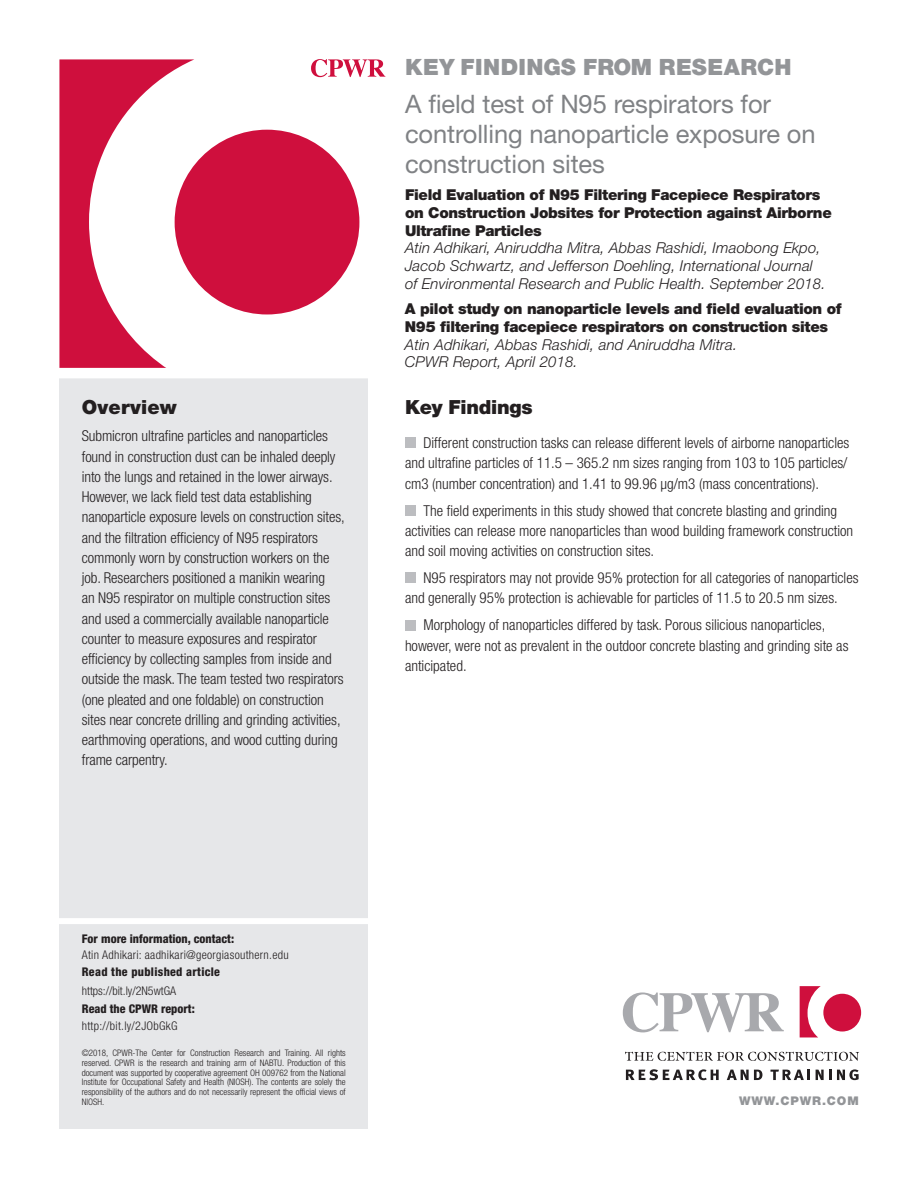
<style>
.page{position:relative;width:918px;height:1188px;background:#fff}
.page>*{position:absolute;margin:0;border:0;box-sizing:border-box;transform-origin:0 0}
._1__Description_Titl{font:25.5px/30px "Helvetica Neue LT Std";letter-spacing:-.005em;color:#808285}
.t1{font:900 22.5px "Helvetica Neue LT Std";letter-spacing:.025em;color:#939598}
._6__Key_Findings_Hea{font:900 19.5px "Helvetica Neue LT Std";letter-spacing:-.015em;color:#231f20}
._4__Overview_Heading{font:900 19.5px "Helvetica Neue LT Std";letter-spacing:.01em;color:#231f20}
._7__Key_Findings_Bod{font:300 condensed 15px/20.2px "Helvetica Neue LT Std";color:#231f20}
._5__Overview_Body{font:300 condensed 15px/20.2px "Helvetica Neue LT Std";letter-spacing:-.005em;color:#231f20}
._3__Author_s_line{font:italic 300 15px/16.5px "Helvetica Neue LT Std";letter-spacing:.01em;color:#231f20}
._2__Title_of_Researc{font:900 15px/18px "Helvetica Neue LT Std";letter-spacing:-.02em;color:#231f20}
._9__Information_text{font:300 condensed 12px "Helvetica Neue LT Std";letter-spacing:.025em;color:#231f20}
._8__More_info_See_fu{font:800 condensed 12px "Helvetica Neue LT Std";color:#231f20}
._9__Information_text-2{font:800 condensed 12px "Helvetica Neue LT Std";letter-spacing:.025em;color:#231f20}
._9__Information_text-3{font:300 condensed 12px "Helvetica Neue LT Std";color:#231f20}
._9__Information_text-4{font:800 condensed 12px "Helvetica Neue LT Std";color:#231f20}
.t2{font:900 12px "Helvetica Neue LT Std";letter-spacing:.075em;color:#939598}
._10__Copyright_text{font:300 condensed 9px/9.8px "Helvetica Neue LT Std";color:#231f20;text-align:justify}
</style>
<div class="page">
<svg style="left:59px;top:59px;width:135px;height:309px"></svg>
<div style="left:175px;top:130px;width:184px;height:184px;background:#cf0f3d;border-radius:50%"></div>
<div style="left:59px;top:373px;width:309px;height:756px;background:#e6e7e9"></div>
<div style="left:47px;top:918px;width:324px;height:6px;background:#fff"></div>
<div style="left:47px;top:368px;width:324px;height:10px;background:#fff"></div>
<svg style="left:311px;top:59px;width:74px;height:18px"></svg>
<svg style="left:625px;top:1052px;width:234px;height:9px"></svg>
<svg style="left:626px;top:1069px;width:93px;height:11px"></svg>
<svg style="left:727px;top:1070px;width:35px;height:10px"></svg>
<svg style="left:770px;top:1070px;width:40px;height:10px"></svg>
<svg style="left:816px;top:1069px;width:43px;height:11px"></svg>
<svg style="left:623px;top:992px;width:161px;height:40px"></svg>
<svg style="left:800px;top:986px;width:61px;height:51px"></svg>
<div style="left:405px;top:438px;width:10px;height:10px;background:#bcbdc0"></div>
<div style="left:405px;top:505px;width:10px;height:11px;background:#bcbdc0"></div>
<div style="left:405px;top:573px;width:10px;height:10px;background:#bcbdc0"></div>
<div style="left:405px;top:620px;width:10px;height:10px;background:#bcbdc0"></div>
<p class="_4__Overview_Heading" style="left:82px;top:396px;width:97px">Overview</p>
<p class="_5__Overview_Body" style="left:82px;top:426px;width:264px">Submicron ultrafine particles and nanoparticles found in construction dust can be inhaled deeply into the lungs and retained in the lower airways.<br>However, we lack field test data establishing nanoparticle exposure levels on construction sites, and the filtration efficiency of N95 respirators commonly worn by construction workers on the job. Researchers positioned a manikin wearing<br>an N95 respirator on multiple construction sites and used a commercially available nanoparticle counter to measure exposures and respirator efficiency by collecting samples from inside and outside the mask. The team tested two respirators (one pleated and one foldable) on construction sites near concrete drilling and grinding activities, earthmoving operations, and wood cutting during frame carpentry.</p>
<h2 class="t1" style="left:405px;top:54px;width:388px">KEY FINDINGS FROM RESEARCH</h2>
<p class="_1__Description_Titl" style="left:405px;top:89px;width:412px">A field test of N95 respirators for controlling nanoparticle exposure on construction sites</p>
<p class="_2__Title_of_Researc" style="left:405px;top:185px;width:428px">Field Evaluation of N95 Filtering Facepiece Respirators on Construction Jobsites for Protection against Airborne<br>Ultrafine Particles</p>
<p class="_3__Author_s_line" style="left:405px;top:239px;width:417px">Atin Adhikari, Aniruddha Mitra, Abbas Rashidi, Imaobong Ekpo,</p>
<p class="_3__Author_s_line" style="left:405px;top:257px;width:409px">Jacob Schwartz, and Jefferson Doehling, International Journal</p>
<p class="_3__Author_s_line" style="left:405px;top:275px;width:422px">of Environmental Research and Public Health. September 2018.</p>
<p class="_2__Title_of_Researc" style="left:405px;top:299px;width:438px">A pilot study on nanoparticle levels and field evaluation of<br>N95 filtering facepiece respirators on construction sites</p>
<p class="_3__Author_s_line" style="left:405px;top:337px;width:334px">Atin Adhikari, Abbas Rashidi, and Aniruddha Mitra.<br>CPWR Report, April 2018.</p>
<p class="_6__Key_Findings_Hea" style="left:405px;top:396px;width:129px">Key Findings</p>
<p class="_7__Key_Findings_Bod" style="left:405px;top:432px;width:446px;text-indent:19px">Different construction tasks can release different levels of airborne nanoparticles and ultrafine particles of 11.5 – 365.2 nm sizes ranging from 103 to 105 particles/ cm3 (number concentration) and 1.41 to 99.96 µg/m3 (mass concentrations).</p>
<p class="_7__Key_Findings_Bod" style="left:405px;top:500px;width:450px;text-indent:19px">The field experiments in this study showed that concrete blasting and grinding activities can release more nanoparticles than wood building framework construction and soil moving activities on construction sites.</p>
<p class="_7__Key_Findings_Bod" style="left:405px;top:567px;width:455px;text-indent:18px">N95 respirators may not provide 95% protection for all categories of nanoparticles and generally 95% protection is achievable for particles of 11.5 to 20.5 nm sizes.</p>
<p class="_7__Key_Findings_Bod" style="left:405px;top:615px;width:445px;text-indent:19px">Morphology of nanoparticles differed by task. Porous silicious nanoparticles, however, were not as prevalent in the outdoor concrete blasting and grinding site as anticipated.</p>
<p class="_8__More_info_See_fu" style="left:82px;top:931px;width:154px">For more information, contact:</p>
<p class="_9__Information_text" style="left:82px;top:948px;width:208px">Atin Adhikari: aadhikari@georgiasouthern.edu</p>
<p class="_9__Information_text-2" style="left:82px;top:964px;width:140px">Read the published article</p>
<p class="_9__Information_text-3" style="left:82px;top:983px;width:96px">https://bit.ly/2N5wtGA</p>
<p class="_9__Information_text-4" style="left:82px;top:1002px;width:115px">Read the CPWR report:</p>
<p class="_9__Information_text" style="left:82px;top:1019px;width:97px">http://bit.ly/2JObGkG</p>
<p class="_10__Copyright_text" style="left:82px;top:1048px;width:265px">©2018, CPWR-The Center for Construction Research and Training. All rights reserved. CPWR is the research and training arm of NABTU. Production of this document was supported by cooperative agreement OH 009762 from the National Institute for Occupational Safety and Health (NIOSH). The contents are solely the responsibility of the authors and do not necessarily represent the official views of NIOSH.</p>
<p class="t2" style="left:739px;top:1094px;width:121px">WWW.CPWR.COM</p>
</div>
